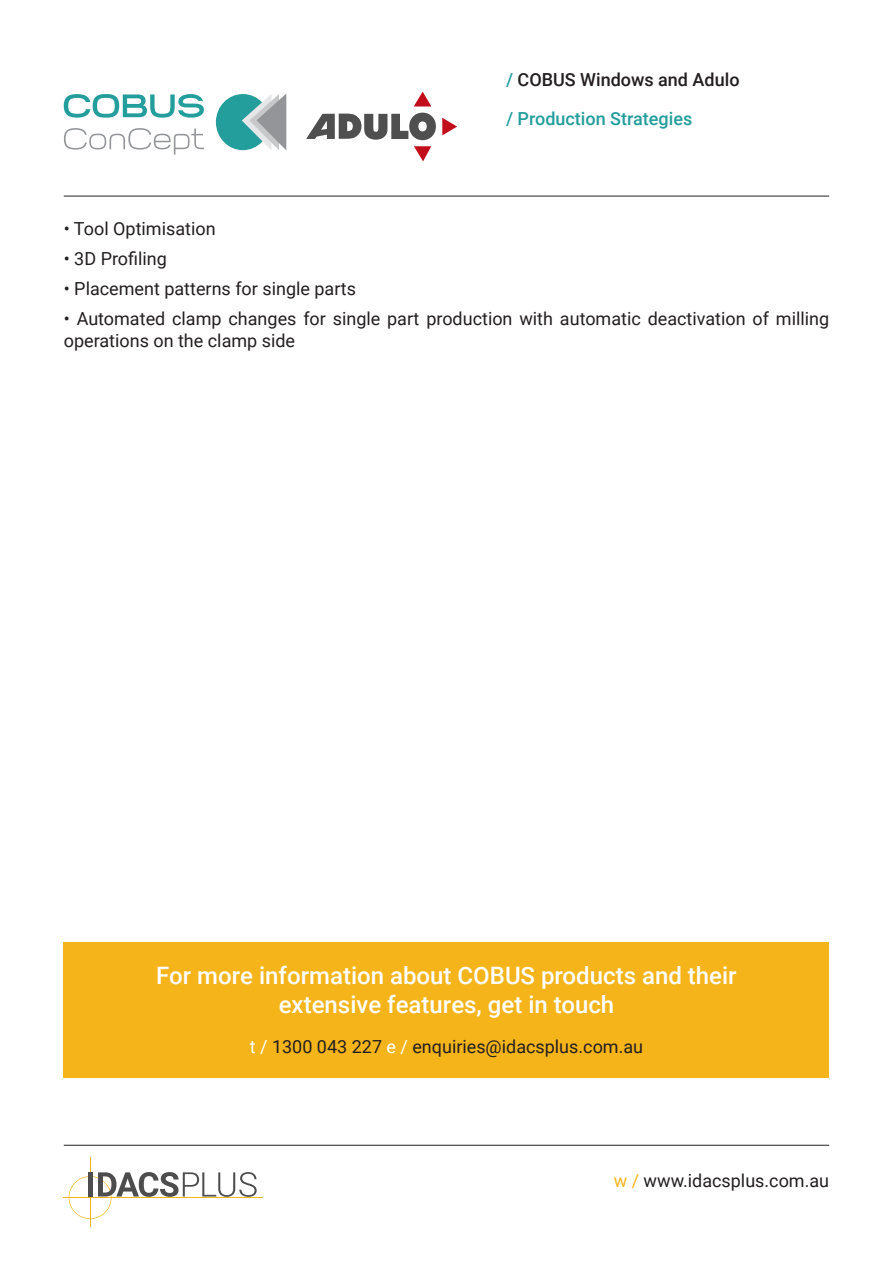
<style>
.page{position:relative;width:893px;height:1263px;background:#fff}
.page>*{position:absolute;margin:0;border:0;box-sizing:border-box;transform-origin:0 0}
.Heading{font:500 24px/28.8px "Roboto";color:#fff;text-align:center}
.Body_Copy{font:18px/21.6px "Roboto";color:#231f20}
.Heading2{font:500 18px "Roboto";color:#231f20}
.Heading2-2{font:500 18px "Roboto";color:#239e9c}
.s1{color:#239e9c}
.s2{color:#fff}
.s3{color:#f5b41a}
</style>
<div class="page">
<hr style="left:64px;top:196px;width:765px;height:1px;background:#231f20">
<div style="left:64px;top:942px;width:765px;height:136px;background:#f5b41a"></div>
<hr style="left:64px;top:1197px;width:199px;height:1px;background:#f5b41a">
<hr style="left:90px;top:1157px;width:1px;height:69px;background:#f5b41a">
<svg style="left:69px;top:1172px;width:188px;height:47px"></svg>
<hr style="left:64px;top:1145px;width:765px;height:1px;background:#231f20">
<svg style="left:64px;top:94px;width:140px;height:24px"></svg>
<svg style="left:64px;top:128px;width:140px;height:27px"></svg>
<div style="left:216px;top:94px;width:54px;height:56px;background:#239e9c;border-radius:50%"></div>
<svg style="left:242px;top:94px;width:44px;height:56px"></svg>
<svg style="left:414px;top:92px;width:17px;height:14px"></svg>
<svg style="left:442px;top:118px;width:15px;height:17px"></svg>
<svg style="left:414px;top:146px;width:17px;height:15px"></svg>
<svg style="left:306px;top:113px;width:130px;height:27px"></svg>
<p class="Heading2" style="left:506px;top:67px;width:235px"><span class="s1">/</span> COBUS Windows and Adulo</p>
<p class="Heading2-2" style="left:506px;top:106px;width:188px">/ Production Strategies</p>
<p class="Body_Copy" style="left:64px;top:217px;width:153px">• Tool Optimisation</p>
<p class="Body_Copy" style="left:64px;top:247px;width:105px">• 3D Profiling</p>
<p class="Body_Copy" style="left:64px;top:277px;width:294px">• Placement patterns for single parts</p>
<p class="Body_Copy" style="left:64px;top:307px;width:767px">• Automated clamp changes for single part production with automatic deactivation of milling operations on the clamp side</p>
<p class="Heading" style="left:156px;top:960px;width:582px">For more information about COBUS products and their extensive features, get in touch</p>
<p class="Body_Copy" style="left:250px;top:1035px;width:395px"><span class="s2">t /</span> 1300 043 227 <span class="s2">e /</span> enquiries@idacsplus.com.au</p>
<p class="Body_Copy" style="left:614px;top:1169px;width:217px"><span class="s3">w /</span> www.idacsplus.com.au</p>
</div>
